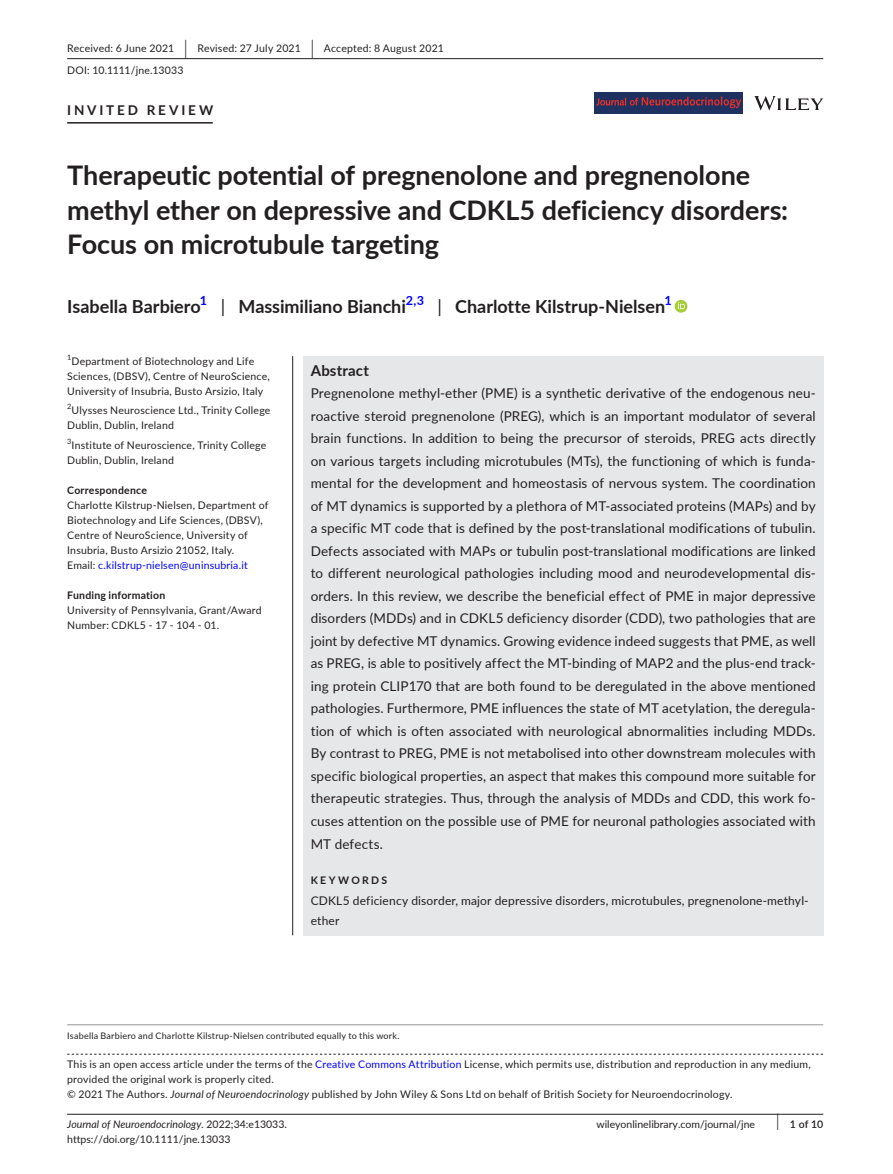
<style>
.page{position:relative;width:893px;height:1174px;background:#fff}
.page>*{position:absolute;margin:0;border:0;box-sizing:border-box;transform-origin:0 0}
.t1{font:700 27px/34.5px "Lato";color:#231f20}
.t2{font:700 18px "Lato";color:#231f20}
.t3{font:700 15px "Lato";letter-spacing:.015em;color:#231f20}
.t4{font:13.5px/22.5px "Lato";letter-spacing:.01em;color:#231f20;text-align:justify}
.t5{font:700 13.5px "Lato";letter-spacing:.21em;color:#231f20}
.t6{font:700 12.6px "Lato";color:#00f}
.t7{font:12px/19.5px "Lato";letter-spacing:.015em;color:#231f20}
.t8{font:10.5px/15px "Lato";letter-spacing:.02em;color:#231f20}
.t9{font:10.5px "Lato";color:#231f20}
.t10{font:italic 10.5px "Lato";color:#231f20}
.t11{font:700 10.5px "Lato";letter-spacing:.02em;color:#231f20}
.t12{font:700 10.5px "Lato";letter-spacing:.22em;color:#231f20}
.t13{font:600 10.5px "Lato";color:#231f20}
.t14{font:9px "Lato";letter-spacing:.025em;color:#231f20}
.t15{font:7.35px "Lato";color:#231f20}
.s1{font-size:19.65px}
.s2{font-weight:400}
.s3{color:#00f}
.s4{font-style:italic}
.s5{font-style:normal}
.s6{font-weight:400;font-size:17.4px}
</style>
<div class="page">
<hr style="left:67px;top:1113px;width:756px;height:1px;background:#231f20">
<svg style="left:754px;top:96px;width:69px;height:14px"></svg>
<img style="left:594px;top:92px;width:148px;height:22px">
<hr style="left:67px;top:58px;width:756px;height:1px;background:#231f20">
<hr style="left:67px;top:122px;width:146px;height:2px;background:#231f20">
<svg style="left:675px;top:300px;width:12px;height:13px"></svg>
<svg style="left:678px;top:302px;width:7px;height:7px"></svg>
<svg style="left:67px;top:1053px;width:756px;height:1px"></svg>
<hr style="left:67px;top:1024px;width:756px;height:1px;background:#939598">
<div style="left:303px;top:356px;width:520px;height:579px;background:#e6e7e9"></div>
<hr style="left:292px;top:356px;width:1px;height:579px;background:#231f20">
<p class="t8" style="left:67px;top:37px;width:378px;line-height:21.8px">Received: 6 June 2021 <span class="s1">|</span> Revised: 27 July 2021 <span class="s1">|</span> Accepted: 8 August 2021<br>DOI: 10.1111/jne.13033</p>
<p class="t5" style="left:67px;top:100px;width:148px">INVITED REVIEW</p>
<h1 class="t1" style="left:67px;top:157px;width:722px">Therapeutic potential of pregnenolone and pregnenolone methyl ether on depressive and CDKL5 deficiency disorders:<br>Focus on microtubule targeting</h1>
<h2 class="t2" style="left:67px;top:293px;width:135px">Isabella Barbiero</h2>
<p class="t6" style="left:200px;top:291px;width:9px">1</p>
<h2 class="t2" style="left:221px;top:293px;width:187px"><span class="s2">|</span> Massimiliano Bianchi</h2>
<p class="t6" style="left:406px;top:291px;width:20px">2,3</p>
<h2 class="t2" style="left:437px;top:293px;width:229px"><span class="s2">|</span> Charlotte Kilstrup-Nielsen</h2>
<p class="t6" style="left:664px;top:291px;width:9px">1</p>
<p class="t15" style="left:67px;top:352px;width:6px">1</p>
<p class="t8" style="left:67px;top:353px;width:204px;text-indent:4px">Department of Biotechnology and Life<br>Sciences, (DBSV), Centre of NeuroScience,<br>University of Insubria, Busto Arsizio, Italy</p>
<p class="t8" style="left:67px;top:402px;width:205px"><sup>2</sup>Ulysses Neuroscience Ltd., Trinity College<br>Dublin, Dublin, Ireland</p>
<p class="t8" style="left:67px;top:437px;width:201px"><sup>3</sup>Institute of Neuroscience, Trinity College<br>Dublin, Dublin, Ireland</p>
<p class="t11" style="left:67px;top:482px;width:81px">Correspondence</p>
<p class="t8" style="left:67px;top:497px;width:203px">Charlotte Kilstrup-Nielsen, Department of Biotechnology and Life Sciences, (DBSV), Centre of NeuroScience, University of Insubria, Busto Arsizio 21052, Italy.<br>Email: <span class="s3">c.kilstrup-nielsen@uninsubria.it</span></p>
<p class="t11" style="left:67px;top:587px;width:100px">Funding information</p>
<p class="t8" style="left:67px;top:602px;width:196px">University of Pennsylvania, Grant/Award<br>Number: CDKL5 - 17 - 104 - 01.</p>
<p class="t3" style="left:311px;top:359px;width:60px">Abstract</p>
<p class="t4" style="left:311px;top:381px;width:507px">Pregnenolone methyl-ether (PME) is a synthetic derivative of the endogenous neu&shy;roactive steroid pregnenolone (PREG), which is an important modulator of several brain functions. In addition to being the precursor of steroids, PREG acts directly on various targets including microtubules (MTs), the functioning of which is funda&shy;mental for the development and homeostasis of nervous system. The coordination of MT dynamics is supported by a plethora of MT-associated proteins (MAPs) and by a specific MT code that is defined by the post-translational modifications of tubulin.<br>Defects associated with MAPs or tubulin post-translational modifications are linked to different neurological pathologies including mood and neurodevelopmental dis&shy;orders. In this review, we describe the beneficial effect of PME in major depressive disorders (MDDs) and in CDKL5 deficiency disorder (CDD), two pathologies that are joint by defective MT dynamics. Growing evidence indeed suggests that PME, as well as PREG, is able to positively affect the MT-binding of MAP2 and the plus-end track&shy;ing protein CLIP170 that are both found to be deregulated in the above mentioned pathologies. Furthermore, PME influences the state of MT acetylation, the deregula&shy;tion of which is often associated with neurological abnormalities including MDDs.<br>By contrast to PREG, PME is not metabolised into other downstream molecules with specific biological properties, an aspect that makes this compound more suitable for therapeutic strategies. Thus, through the analysis of MDDs and CDD, this work fo&shy;cuses attention on the possible use of PME for neuronal pathologies associated with MT defects.</p>
<p class="t12" style="left:311px;top:872px;width:78px">KEYWORDS</p>
<p class="t7" style="left:311px;top:890px;width:499px">CDKL5 deficiency disorder, major depressive disorders, microtubules, pregnenolone-methyl&shy;ether</p>
<p class="t14" style="left:67px;top:1029px;width:334px">Isabella Barbiero and Charlotte Kilstrup-Nielsen contributed equally to this work.</p>
<p class="t8" style="left:67px;top:1056px;width:745px">This is an open access article under the terms of the <span class="s3">Creative Commons Attribution</span> License, which permits use, distribution and reproduction in any medium, provided the original work is properly cited.<br>© 2021 The Authors. <span class="s4">Journal of Neuroendocrinology</span> published by John Wiley &amp; Sons Ltd on behalf of British Society for Neuroendocrinology.</p>
<p class="t10" style="left:67px;top:1116px;width:221px">Journal of Neuroendocrinology. <span class="s5">2022;34:e13033.</span></p>
<p class="t13" style="left:776px;top:1116px;width:48px"><span class="s6">|</span> 1 of 10</p>
<p class="t9" style="left:67px;top:1131px;width:165px">https://doi.org/10.1111/jne.13033</p>
<p class="t9" style="left:596px;top:1116px;width:160px">wileyonlinelibrary.com/journal/jne</p>
</div>
